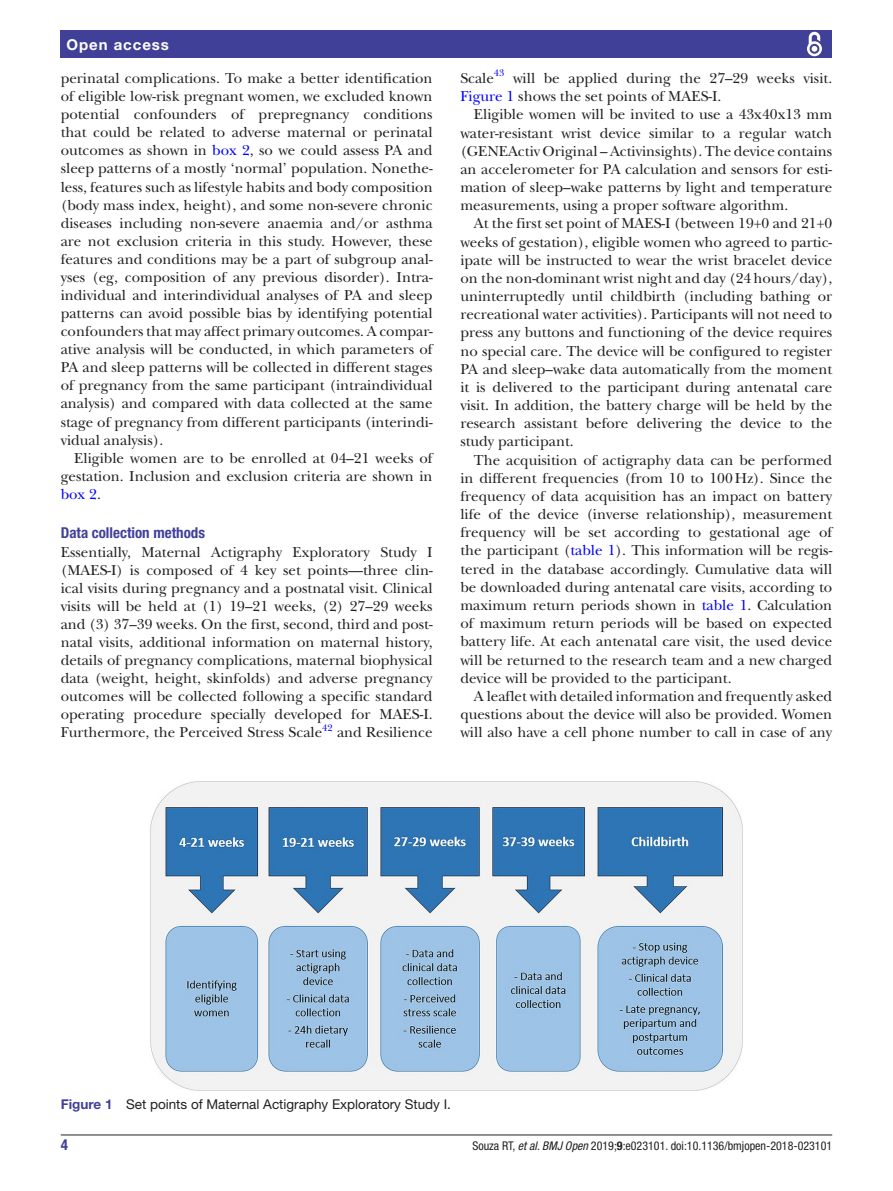
<style>
.page{position:relative;width:893px;height:1191px;background:#fff}
.page>*{position:absolute;margin:0;border:0;box-sizing:border-box;transform-origin:0 0}
.t1{font:15px/18.1px "New Baskerville";color:#231f20;text-align:justify}
.t2{font:700 condensed 15px "Helvetica Neue LT Std";color:#414099}
.t3{font:700 15px "Helvetica Neue LT Std";letter-spacing:.065em;color:#fff}
.t4{font:13.5px "Helvetica Neue LT Std";color:#231f20}
.t5{font:condensed 12px "Helvetica Neue LT Std";color:#231f20}
.t6{font:9.9px "New Baskerville";color:#00f}
.s1{color:#00f}
.s2{font-weight:700;color:#414099}
.s3{font-style:italic}
.s4{font-weight:700}
</style>
<div class="page">
<hr style="left:61px;top:1134px;width:771px;height:1px;background:#231f20">
<div style="left:61px;top:31px;width:771px;height:27px;background:#414099"></div>
<svg style="left:807px;top:31px;width:15px;height:26px"></svg>
<img style="left:150px;top:781px;width:593px;height:310px">
<p class="t3" style="left:66px;top:35px;width:104px">Open access</p>
<p class="t1" style="left:61px;top:69px;width:373px">perinatal complications. To make a better identification of eligible low-risk pregnant women, we excluded known potential confounders of prepregnancy conditions that could be related to adverse maternal or perinatal outcomes as shown in <span class="s1">box 2</span>, so we could assess PA and sleep patterns of a mostly ‘normal’ population. Nonethe&shy;less, features such as lifestyle habits and body composition (body mass index, height), and some non-severe chronic diseases including non-severe anaemia and/or asthma are not exclusion criteria in this study. However, these features and conditions may be a part of subgroup anal&shy;yses (eg, composition of any previous disorder). Intra&shy;individual and interindividual analyses of PA and sleep patterns can avoid possible bias by identifying potential confounders that may affect primary outcomes. A compar&shy;ative analysis will be conducted, in which parameters of PA and sleep patterns will be collected in different stages of pregnancy from the same participant (intraindividual analysis) and compared with data collected at the same stage of pregnancy from different participants (interindi&shy;vidual analysis).</p>
<p class="t1" style="left:61px;top:449px;width:373px;text-indent:14px">Eligible women are to be enrolled at 04–21 weeks of gestation. Inclusion and exclusion criteria are shown in <span class="s1">box 2</span>.</p>
<p class="t2" style="left:61px;top:524px;width:146px">Data collection methods</p>
<p class="t1" style="left:61px;top:543px;width:373px">Essentially, Maternal Actigraphy Exploratory Study I (MAES-I) is composed of 4 key set points—three clin&shy;ical visits during pregnancy and a postnatal visit. Clinical visits will be held at (1) 19–21 weeks, (2) 27–29 weeks and (3) 37–39 weeks. On the first, second, third and post&shy;natal visits, additional information on maternal history, details of pregnancy complications, maternal biophysical data (weight, height, skinfolds) and adverse pregnancy outcomes will be collected following a specific standard operating procedure specially developed for MAES-I.<br>Furthermore, the Perceived Stress Scale</p>
<p class="t6" style="left:322px;top:721px;width:12px">42</p>
<p class="t1" style="left:337px;top:723px;width:97px">and Resilience</p>
<p class="t1" style="left:460px;top:69px;width:35px">Scale</p>
<p class="t6" style="left:494px;top:67px;width:12px">43</p>
<p class="t1" style="left:460px;top:69px;width:373px;text-indent:53px">will be applied during the 27–29 weeks visit.<br><span class="s1">Figure 1</span> shows the set points of MAES-I.</p>
<p class="t1" style="left:460px;top:105px;width:373px;text-indent:13px">Eligible women will be invited to use a 43x40x13 mm water-resistant wrist device similar to a regular watch (GENEActiv Original – Activinsights). The device contains an accelerometer for PA calculation and sensors for esti&shy;mation of sleep–wake patterns by light and temperature measurements, using a proper software algorithm.</p>
<p class="t1" style="left:460px;top:214px;width:373px;text-indent:14px">At the first set point of MAES-I (between 19+0 and 21+0 weeks of gestation), eligible women who agreed to partic&shy;ipate will be instructed to wear the wrist bracelet device on the non-dominant wrist night and day (24hours/day), uninterruptedly until childbirth (including bathing or recreational water activities). Participants will not need to press any buttons and functioning of the device requires no special care. The device will be configured to register PA and sleep–wake data automatically from the moment it is delivered to the participant during antenatal care visit. In addition, the battery charge will be held by the research assistant before delivering the device to the study participant.</p>
<p class="t1" style="left:460px;top:451px;width:373px;text-indent:14px">The acquisition of actigraphy data can be performed in different frequencies (from 10 to 100Hz). Since the frequency of data acquisition has an impact on battery life of the device (inverse relationship), measurement frequency will be set according to gestational age of the participant (<span class="s1">table 1</span>). This information will be regis&shy;tered in the database accordingly. Cumulative data will be downloaded during antenatal care visits, according to maximum return periods shown in <span class="s1">table 1</span>. Calculation of maximum return periods will be based on expected battery life. At each antenatal care visit, the used device will be returned to the research team and a new charged device will be provided to the participant.</p>
<p class="t1" style="left:460px;top:687px;width:373px;text-indent:14px">A leaflet with detailed information and frequently asked questions about the device will also be provided. Women will also have a cell phone number to call in case of any</p>
<p class="t4" style="left:61px;top:1096px;width:392px"><span class="s2">Figure 1</span> Set points of Maternal Actigraphy Exploratory Study I.</p>
<p class="t2" style="left:61px;top:1135px;width:9px">4</p>
<p class="t5" style="left:472px;top:1138px;width:361px">Souza RT, <span class="s3">et al</span>. <span class="s3">BMJ Open</span> 2019;<span class="s4">9</span>:e023101. doi:10.1136/bmjopen-2018-023101</p>
</div>
